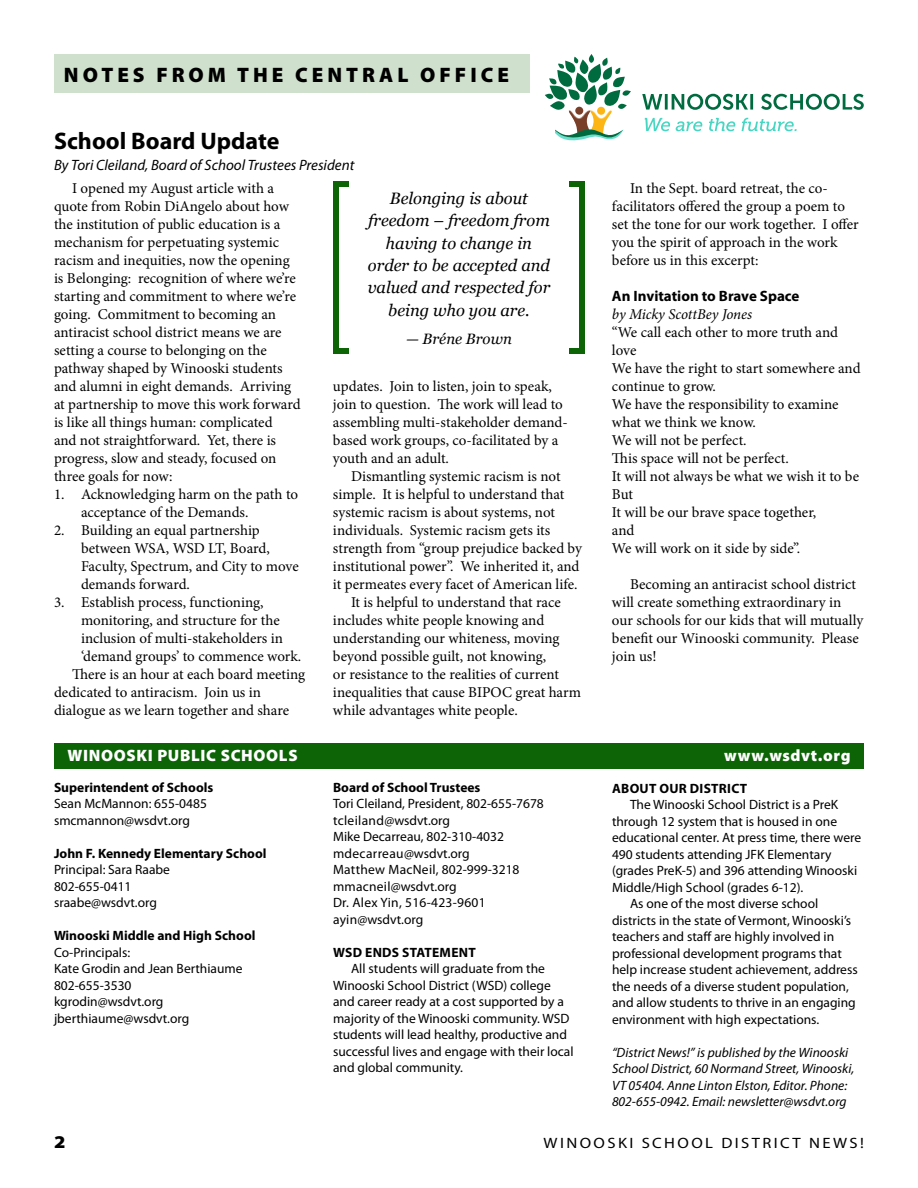
<style>
.page{position:relative;width:918px;height:1188px;background:#fff}
.page>*{position:absolute;margin:0;border:0;box-sizing:border-box;transform-origin:0 0}
.t1{font:700 24px "Myriad Pro";color:#000}
.t2{font:900 21px "Myriad Pro";letter-spacing:.19em;color:#000}
.t3{font:900 18px "Myriad Pro";color:#000;scale:1.11 1}
.t4{font:italic 16.5px/22.4px "Georgia";color:#000;text-align:center}
.t5{font:900 16.5px "Myriad Pro";letter-spacing:.04em;color:#fff}
.t6{font:15px/18px "Minion Pro";color:#000}
.t7{font:italic 15px "Myriad Pro";color:#000}
.t8{font:15px "Myriad Pro";letter-spacing:.145em;color:#000;scale:1.11 1}
.t9{font:700 15px "Myriad Pro";color:#000}
.t10{font:italic 15px "Minion Pro";letter-spacing:-.01em;color:#000}
.t11{font:italic 15px "Georgia";color:#000}
.t12{font:13.5px/16.5px "Myriad Pro";color:#000}
.t13{font:italic 13.5px/16.5px "Myriad Pro";color:#000}
.t14{font:700 13.5px "Myriad Pro";color:#000}
.t15{font:700 13.5px "Myriad Pro";letter-spacing:.02em;color:#000}
</style>
<div class="page">
<div style="left:570px;top:349px;width:10px;height:5px;background:#0d6406"></div>
<div style="left:338px;top:349px;width:10px;height:5px;background:#0d6406"></div>
<svg style="left:580px;top:181px;width:5px;height:11px"></svg>
<div style="left:580px;top:192px;width:5px;height:152px;background:#0d6406"></div>
<svg style="left:580px;top:344px;width:5px;height:10px"></svg>
<svg style="left:333px;top:181px;width:5px;height:11px"></svg>
<div style="left:333px;top:192px;width:5px;height:152px;background:#0d6406"></div>
<svg style="left:333px;top:344px;width:5px;height:10px"></svg>
<div style="left:570px;top:181px;width:10px;height:6px;background:#0d6406"></div>
<div style="left:338px;top:181px;width:10px;height:6px;background:#0d6406"></div>
<div style="left:54px;top:54px;width:475px;height:38px;background:#cfe0cd"></div>
<svg style="left:645px;top:118px;width:152px;height:13px"></svg>
<svg style="left:642px;top:94px;width:222px;height:16px"></svg>
<svg style="left:545px;top:54px;width:86px;height:87px"></svg>
<div style="left:54px;top:743px;width:810px;height:25px;background:#0d6406"></div>
<p class="t2" style="left:64px;top:61px;width:447px">NOTES FROM THE CENTRAL OFFICE</p>
<h2 class="t1" style="left:54px;top:125px;width:227px">School Board Update</h2>
<p class="t7" style="left:54px;top:155px;width:302px">By Tori Cleiland, Board of School Trustees President</p>
<p class="t6" style="left:54px;top:179px;width:248px;text-indent:18px">I opened my August article with a quote from Robin DiAngelo about how the institution of public education is a mechanism for perpetuating systemic racism and inequities, now the opening is Belonging: recognition of where we’re starting and commitment to where we’re going. Commitment to becoming an antiracist school district means we are setting a course to belonging on the pathway shaped by Winooski students and alumni in eight demands. Arriving at partnership to move this work forward is like all things human: complicated<br>and not straightforward. Yet, there is progress, slow and steady, focused on three goals for now:</p>
<p class="t6" style="left:81px;top:485px;width:219px;text-indent:-27px">1. Acknowledging harm on the path to acceptance of the Demands.</p>
<p class="t6" style="left:81px;top:521px;width:219px;text-indent:-27px">2. Building an equal partnership between WSA, WSD LT, Board,<br>Faculty, Spectrum, and City to move demands forward.</p>
<p class="t6" style="left:81px;top:593px;width:222px;text-indent:-27px">3. Establish process, functioning, monitoring, and structure for the inclusion of multi-stakeholders in ‘demand groups’ to commence work.</p>
<p class="t6" style="left:54px;top:665px;width:253px;text-indent:18px">Tere is an hour at each board meeting dedicated to antiracism. Join us in dialogue as we learn together and share</p>
<p class="t4" style="left:368px;top:187px;width:184px">Belonging is about freedom – freedom from having to change in order to be accepted and valued and respected for being who you are.</p>
<p class="t11" style="left:406px;top:328px;width:107px">— Bréne Brown</p>
<p class="t6" style="left:333px;top:377px;width:236px">updates. Join to listen, join to speak, join to question. Te work will lead to assembling multi-stakeholder demand&shy;based work groups, co-facilitated by a youth and an adult.</p>
<p class="t6" style="left:333px;top:467px;width:250px;text-indent:18px">Dismantling systemic racism is not simple. It is helpful to understand that systemic racism is about systems, not individuals. Systemic racism gets its strength from “group prejudice backed by institutional power”. We inherited it, and it permeates every facet of American life.</p>
<p class="t6" style="left:333px;top:593px;width:250px;text-indent:18px">It is helpful to understand that race includes white people knowing and understanding our whiteness, moving beyond possible guilt, not knowing,<br>or resistance to the realities of current inequalities that cause BIPOC great harm while advantages white people.</p>
<p class="t6" style="left:612px;top:179px;width:248px;text-indent:18px">In the Sept. board retreat, the co&shy;facilitators ofered the group a poem to set the tone for our work together. I ofer you the spirit of approach in the work before us in this excerpt:</p>
<h5 class="t9" style="left:612px;top:286px;width:189px">An Invitation to Brave Space</h5>
<p class="t10" style="left:612px;top:304px;width:142px">by Micky ScottBey Jones</p>
<p class="t6" style="left:612px;top:323px;width:250px">“We call each other to more truth and love<br>We have the right to start somewhere and continue to grow.<br>We have the responsibility to examine what we think we know.<br>We will not be perfect.<br>Tis space will not be perfect.<br>It will not always be what we wish it to be<br>But<br>It will be our brave space together,<br>and<br>We will work on it side by side”.</p>
<p class="t6" style="left:612px;top:575px;width:253px;text-indent:18px">Becoming an antiracist school district will create something extraordinary in our schools for our kids that will mutually beneft our Winooski community. Please join us!</p>
<p class="t5" style="left:68px;top:745px;width:232px">WINOOSKI PUBLIC SCHOOLS</p>
<p class="t5" style="left:724px;top:745px;width:128px">www.wsdvt.org</p>
<h5 class="t14" style="left:54px;top:779px;width:161px">Superintendent of Schools</h5>
<p class="t12" style="left:54px;top:796px;width:154px">Sean McMannon: 655-0485 smcmannon@wsdvt.org</p>
<h5 class="t14" style="left:54px;top:845px;width:214px">John F. Kennedy Elementary School</h5>
<p class="t12" style="left:54px;top:862px;width:118px">Principal: Sara Raabe<br>802-655-0411 sraabe@wsdvt.org</p>
<h5 class="t14" style="left:54px;top:927px;width:203px">Winooski Middle and High School</h5>
<p class="t12" style="left:54px;top:944px;width:190px">Co-Principals:<br>Kate Grodin and Jean Berthiaume<br>802-655-3530 kgrodin@wsdvt.org jberthiaume@wsdvt.org</p>
<h5 class="t14" style="left:333px;top:779px;width:149px">Board of School Trustees</h5>
<p class="t12" style="left:333px;top:796px;width:212px">Tori Cleiland, President, 802-655-7678 tcleiland@wsdvt.org<br>Mike Decarreau, 802-310-4032 mdecarreau@wsdvt.org<br>Matthew MacNeil, 802-999-3218 mmacneil@wsdvt.org<br>Dr. Alex Yin, 516-423-9601 ayin@wsdvt.org</p>
<h5 class="t15" style="left:333px;top:943px;width:144px">WSD ENDS STATEMENT</h5>
<p class="t12" style="left:333px;top:961px;width:242px;text-indent:18px">All students will graduate from the Winooski School District (WSD) college and career ready at a cost supported by a majority of the Winooski community. WSD students will lead healthy, productive and successful lives and engage with their local and global community.</p>
<h5 class="t15" style="left:612px;top:779px;width:137px">ABOUT OUR DISTRICT</h5>
<p class="t12" style="left:612px;top:797px;width:251px;text-indent:18px">The Winooski School District is a PreK through 12 system that is housed in one educational center. At press time, there were 490 students attending JFK Elementary (grades PreK-5) and 396 attending Winooski Middle/High School (grades 6-12).</p>
<p class="t12" style="left:612px;top:896px;width:247px;text-indent:18px">As one of the most diverse school districts in the state of Vermont, Winooski’s teachers and staf are highly involved in professional development programs that help increase student achievement, address the needs of a diverse student population, and allow students to thrive in an engaging environment with high expectations.</p>
<p class="t13" style="left:612px;top:1044px;width:244px">“District News!” is published by the Winooski School District, 60 Normand Street, Winooski, VT 05404. Anne Linton Elston, Editor. Phone:<br>802-655-0942. Email: newsletter@wsdvt.org</p>
<p class="t3" style="left:54px;top:1129px;width:12px">2</p>
<p class="t8" style="left:544px;top:1134px;width:290px">WINOOSKI SCHOOL DISTRICT NEWS!</p>
</div>
